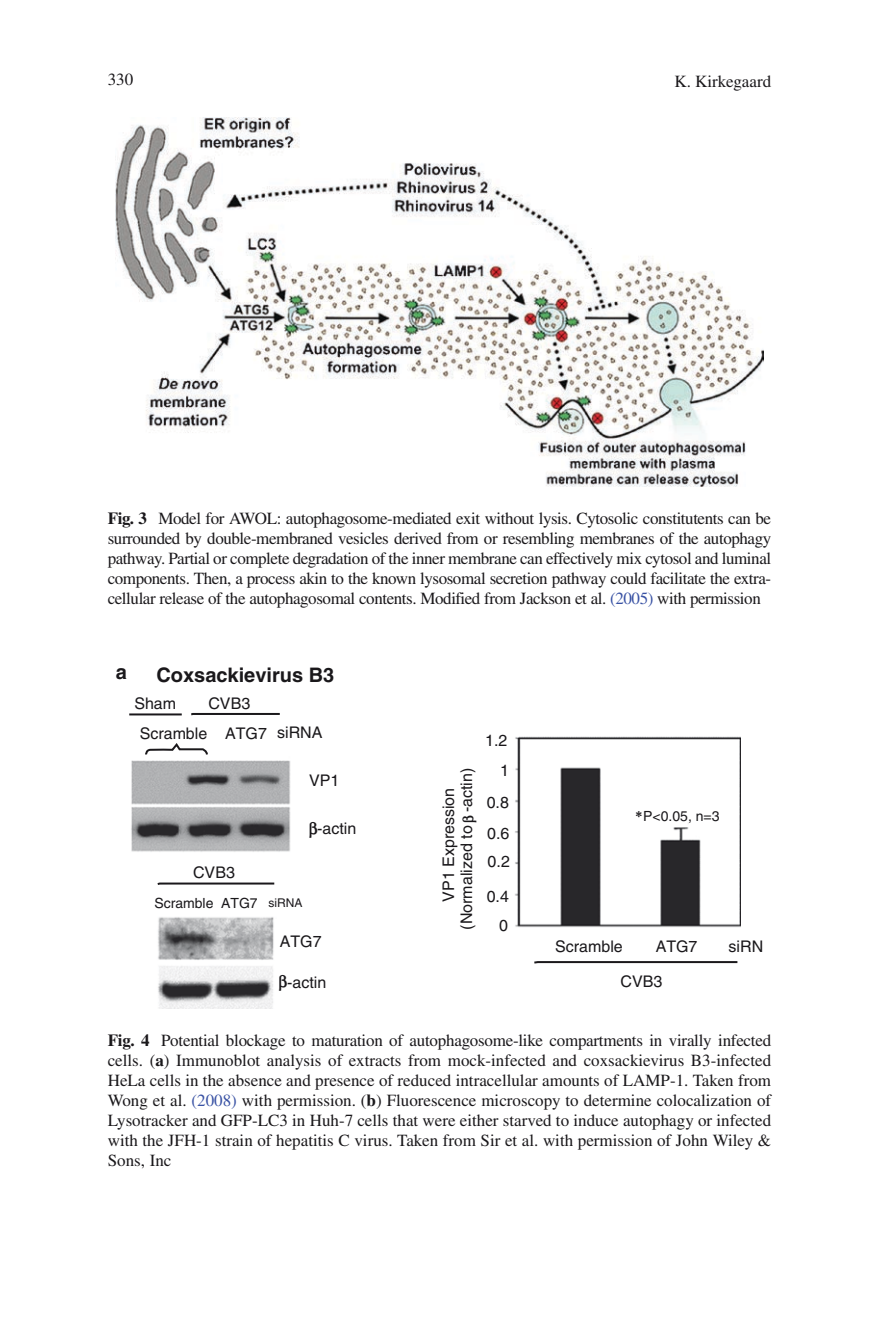
<style>
.page{position:relative;width:879px;height:1333px;background:#fff}
.page>*{position:absolute;margin:0;border:0;box-sizing:border-box;transform-origin:0 0}
.t1{font:700 20px "Helvetica";color:#1a181b}
.t2{font:17px/20px "Times";letter-spacing:-.005em;color:#1a181b;text-align:justify}
.t3{font:16px/30px "Helvetica";color:#1a181b;text-align:right}
.t4{font:14px "Helvetica";color:#1a181b}
.t5{font:12px "Helvetica";color:#1a181b}
.s1{color:#fff}
.s2{font-weight:700}
.s3{color:#3952a4}
</style>
<div class="page">
<img style="left:115px;top:117px;width:648px;height:369px">
<img style="left:131px;top:736px;width:610px;height:272px">
<hr style="left:129px;top:713px;width:53px;height:2px;background:#1a181b">
<svg style="left:191px;top:713px;width:89px;height:3px"></svg>
<svg style="left:144px;top:741px;width:595px;height:223px"></svg>
<svg style="left:279px;top:974px;width:8px;height:16px"></svg>
<svg style="left:462px;top:815px;width:14px;height:7px"></svg>
<svg style="left:309px;top:821px;width:8px;height:16px"></svg>
<svg style="left:636px;top:810px;width:6px;height:7px"></svg>
<p class="t2" style="left:108px;top:70px;width:66px">330 <span class="s1">330</span></p>
<p class="t2" style="left:674px;top:71px;width:98px">K. Kirkegaard</p>
<p class="t2" style="left:108px;top:508px;width:665px"><span class="s2">Fig. 3</span> Model for AWOL: autophagosome-mediated exit without lysis. Cytosolic constitutents can be surrounded by double-membraned vesicles derived from or resembling membranes of the autophagy pathway. Partial or complete degradation of the inner membrane can effectively mix cytosol and luminal components. Then, a process akin to the known lysosomal secretion pathway could facilitate the extra&shy;cellular release of the autophagosomal contents. Modified from Jackson et al. <span class="s3">(2005)</span> with permission</p>
<p class="t1" style="left:116px;top:660px;width:13px">a</p>
<p class="t1" style="left:156px;top:663px;width:179px">Coxsackievirus B3</p>
<p class="t3" style="left:134px;top:688px;width:43px">Sham</p>
<p class="t3" style="left:208px;top:688px;width:43px">CVB3</p>
<p class="t3" style="left:140px;top:718px;width:69px">Scramble</p>
<p class="t3" style="left:225px;top:718px;width:43px">ATG7</p>
<p class="t3" style="left:277px;top:717px;width:47px">siRNA</p>
<p class="t3" style="left:309px;top:764px;width:32px">VP1</p>
<p class="t3" style="left:193px;top:856px;width:43px">CVB3</p>
<p class="t3" style="left:317px;top:813px;width:41px">-actin</p>
<p class="t4" style="left:154px;top:895px;width:61px">Scramble</p>
<p class="t4" style="left:221px;top:894px;width:38px">ATG7</p>
<p class="t5" style="left:268px;top:895px;width:35px">siRNA</p>
<p class="t3" style="left:451px;top:929px;width:163px;rotate:-90deg">(Normalized to -actin)</p>
<p class="t3" style="left:433px;top:901px;width:115px;rotate:-90deg">VP1 Expression</p>
<p class="t3" style="left:485px;top:725px;width:25px">1.2<br>1</p>
<p class="t3" style="left:487px;top:786px;width:24px;line-height:31px;text-align:left">0.8<br>0.6</p>
<p class="t3" style="left:488px;top:845px;width:24px">0.2</p>
<p class="t3" style="left:487px;top:881px;width:24px">0.4</p>
<p class="t3" style="left:499px;top:909px;width:10px">0</p>
<p class="t4" style="left:643px;top:808px;width:78px">P&lt;0.05, n=3</p>
<p class="t3" style="left:280px;top:926px;width:43px">ATG7</p>
<p class="t3" style="left:656px;top:931px;width:43px">ATG7</p>
<p class="t3" style="left:555px;top:930px;width:69px">Scramble</p>
<p class="t3" style="left:287px;top:966px;width:41px">-actin</p>
<p class="t3" style="left:620px;top:966px;width:43px">CVB3</p>
<p class="t3" style="left:728px;top:931px;width:36px">siRN</p>
<p class="t2" style="left:108px;top:1030px;width:665px"><span class="s2">Fig. 4</span> Potential blockage to maturation of autophagosome-like compartments in virally infected cells. (<span class="s2">a</span>) Immunoblot analysis of extracts from mock-infected and coxsackievirus B3-infected HeLa cells in the absence and presence of reduced intracellular amounts of LAMP-1. Taken from Wong et al. <span class="s3">(2008)</span> with permission. (<span class="s2">b</span>) Fluorescence microscopy to determine colocalization of Lysotracker and GFP-LC3 in Huh-7 cells that were either starved to induce autophagy or infected with the JFH-1 strain of hepatitis C virus. Taken from Sir et al. with permission of John Wiley &amp; Sons, Inc</p>
</div>
